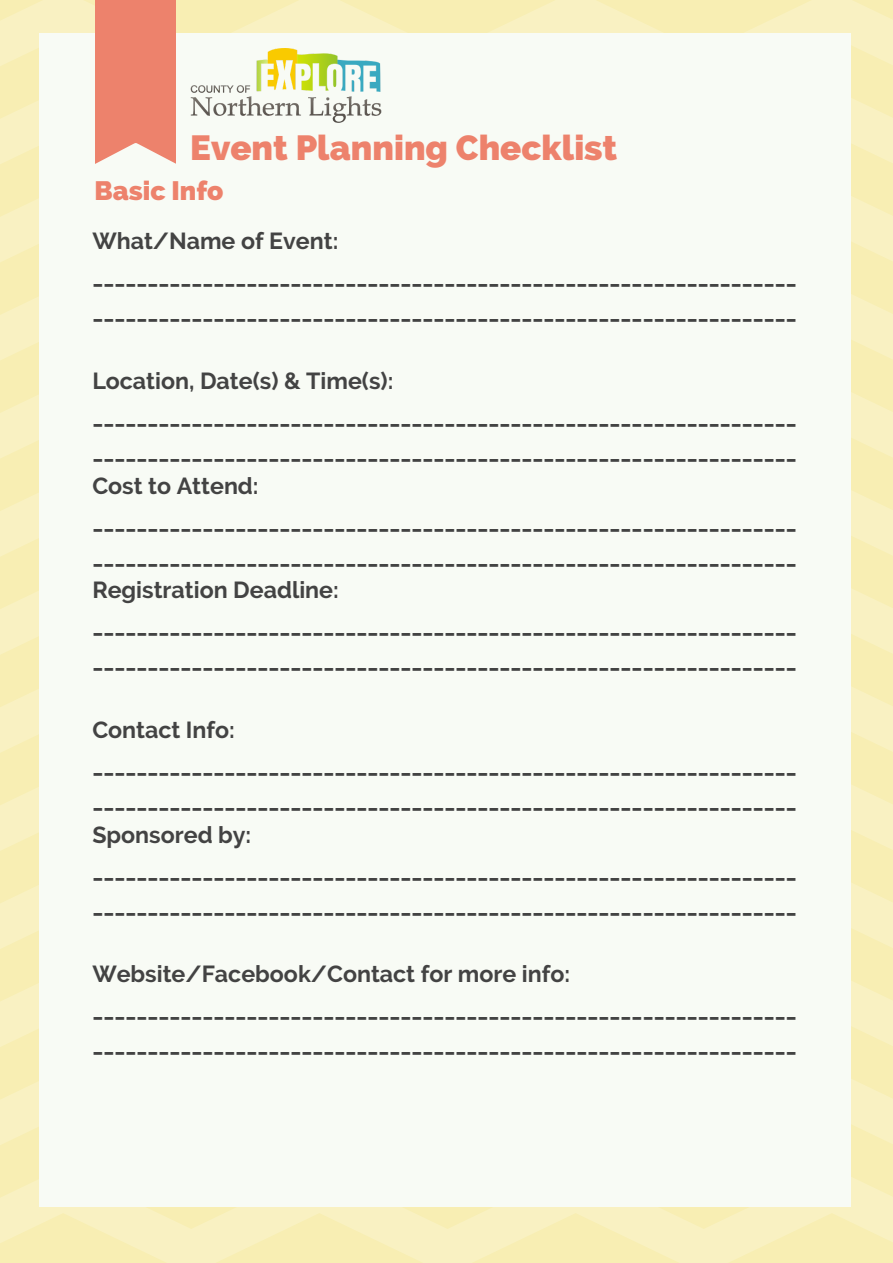
<style>
.page{position:relative;width:893px;height:1263px;background:#fff}
.page>*{position:absolute;margin:0;border:0;box-sizing:border-box;transform-origin:0 0}
.t1{font:800 34.8px "Raleway";color:#ed826c}
.t2{font:800 26.55px "Raleway";color:#ed826c}
.t3{font:700 23.25px/35px "Raleway";color:#434343}
</style>
<div class="page">
<div style="left:39px;top:34px;width:812px;height:1173px;background:#f8fbf5"></div>
<div style="left:95px;top:0;width:81px;height:164px;background:#ed826c"></div>
<img style="left:190px;top:48px;width:192px;height:75px">
<h1 class="t1" style="left:190px;top:128px;width:429px">Event Planning Checklist</h1>
<p class="t2" style="left:95px;top:175px;width:130px">Basic Info</p>
<p class="t3" style="left:92px;top:224px;width:706px">What/Name of Event: ________________________________________________________________ ________________________________________________________________</p>
<p class="t3" style="left:92px;top:363px;width:706px">Location, Date(s) &amp; Time(s): ________________________________________________________________ ________________________________________________________________ Cost to Attend: ________________________________________________________________ ________________________________________________________________ Registration Deadline: ________________________________________________________________ ________________________________________________________________</p>
<p class="t3" style="left:92px;top:712px;width:706px">Contact Info: ________________________________________________________________ ________________________________________________________________ Sponsored by: ________________________________________________________________ ________________________________________________________________</p>
<p class="t3" style="left:92px;top:957px;width:706px">Website/Facebook/Contact for more info: ________________________________________________________________ ________________________________________________________________</p>
</div>
